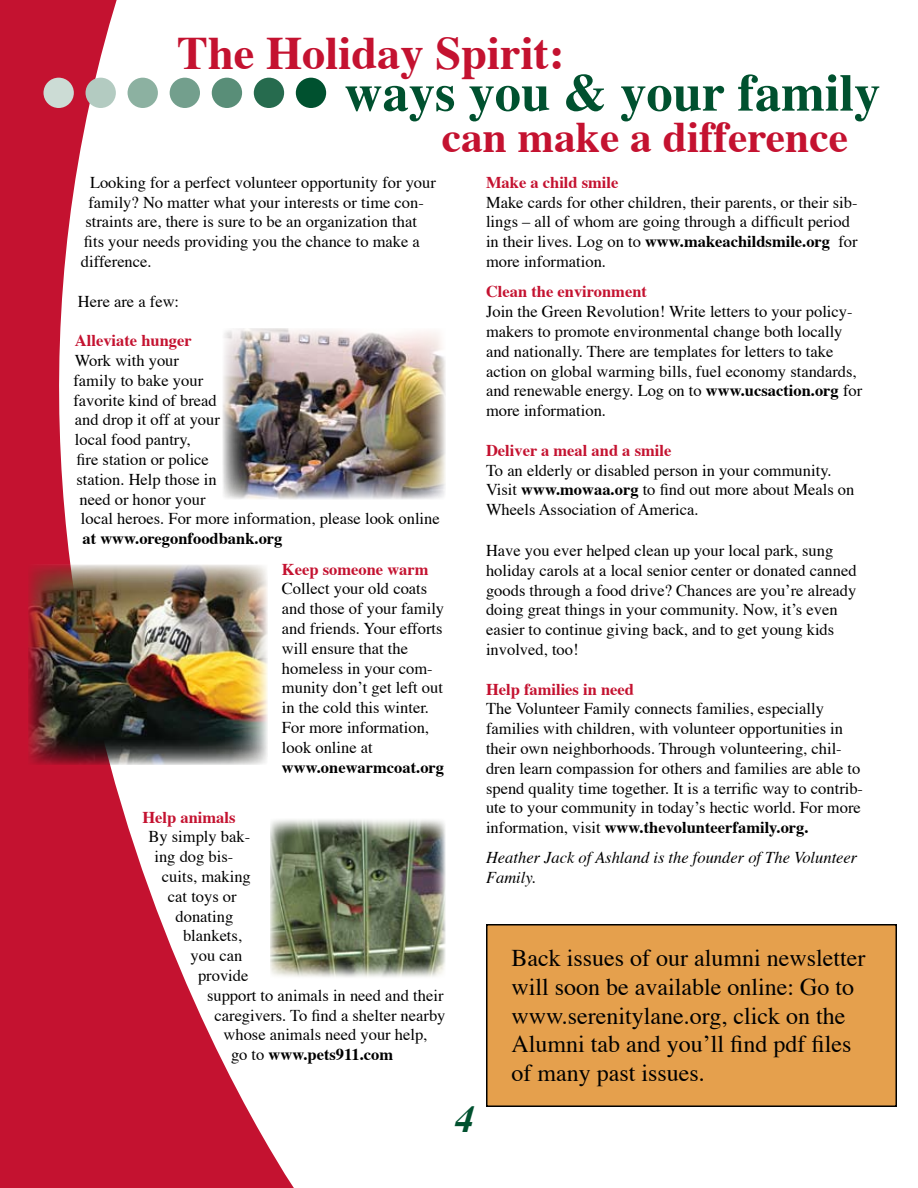
<style>
.page{position:relative;width:918px;height:1188px;background:#fff}
.page>*{position:absolute;margin:0;border:0;box-sizing:border-box;transform-origin:0 0}
.t1{font:700 52.5px "Times";color:#00512f}
.t2{font:700 46.5px "Times";color:#c41230}
.t3{font:700 43.5px "Times";color:#c41230}
.t4{font:italic 700 37.5px "Times";color:#00512f}
.t5{font:24px/28.8px "Times";color:#000}
.t6{font:16.5px/19.8px "Times";color:#000}
.t7{font:700 16.5px "Times";color:#c41230}
.t8{font:700 16.5px "Times";color:#000}
.t9{font:italic 16.5px/19.8px "Times";color:#000}
.s1{font-weight:400}
.s2{font-weight:700}
</style>
<div class="page">
<svg style="left:0;top:0;width:310px;height:1188px"></svg>
<div style="left:487px;top:925px;width:409px;height:181px;background:#e5a04d"></div>
<div style="left:486px;top:924px;width:411px;height:183px;border:2px solid #000"></div>
<div style="left:296px;top:78px;width:30px;height:30px;background:#00512f;border-radius:50%"></div>
<div style="left:254px;top:78px;width:30px;height:30px;background:#266b4e;border-radius:50%"></div>
<div style="left:212px;top:78px;width:30px;height:30px;background:#598e78;border-radius:50%"></div>
<div style="left:170px;top:78px;width:30px;height:30px;background:#739f8d;border-radius:50%"></div>
<div style="left:128px;top:78px;width:30px;height:30px;background:#8cb1a1;border-radius:50%"></div>
<div style="left:86px;top:78px;width:30px;height:30px;background:#b3cbc1;border-radius:50%"></div>
<div style="left:43px;top:78px;width:31px;height:30px;background:#ccdcd5;border-radius:50%"></div>
<img style="left:28px;top:564px;width:240px;height:201px">
<img style="left:270px;top:818px;width:176px;height:160px">
<img style="left:223px;top:328px;width:223px;height:172px">
<h2 class="t2" style="left:177px;top:9px;width:389px">The Holiday Spirit:</h2>
<h1 class="t1" style="left:345px;top:43px;width:537px">ways you &amp; your family</h1>
<h3 class="t3" style="left:442px;top:96px;width:408px">can make a difference</h3>
<p class="t6" style="left:90px;top:171px;width:347px">Looking for a perfect volunteer opportunity for your</p>
<p class="t6" style="left:88px;top:191px;width:337px">family? No matter what your interests or time con-</p>
<p class="t6" style="left:85px;top:211px;width:333px">straints are, there is sure to be an organization that</p>
<p class="t6" style="left:84px;top:230px;width:337px">fits your needs providing you the chance to make a</p>
<p class="t6" style="left:81px;top:250px;width:72px">difference.</p>
<p class="t6" style="left:78px;top:290px;width:103px">Here are a few:</p>
<p class="t7" style="left:75px;top:325px;width:118px">Alleviate hunger</p>
<p class="t6" style="left:75px;top:349px;width:106px">Work with your</p>
<p class="t6" style="left:73px;top:369px;width:131px">family to bake your</p>
<p class="t6" style="left:73px;top:389px;width:145px">favorite kind of bread</p>
<p class="t6" style="left:75px;top:409px;width:146px">and drop it off at your</p>
<p class="t6" style="left:75px;top:428px;width:117px">local food pantry,</p>
<p class="t6" style="left:76px;top:448px;width:134px">fire station or police</p>
<p class="t6" style="left:76px;top:468px;width:142px">station. Help those in</p>
<p class="t6" style="left:79px;top:488px;width:128px">need or honor your</p>
<p class="t6" style="left:81px;top:508px;width:360px">local heroes. For more information, please look online</p>
<p class="t8" style="left:82px;top:523px;width:202px">at www.oregonfoodbank.org</p>
<p class="t7" style="left:282px;top:553px;width:148px">Keep someone warm</p>
<p class="t6" style="left:282px;top:578px;width:164px">Collect your old coats and those of your family and friends. Your efforts will ensure that the homeless in your com&shy;munity don’t get left out in the cold this winter.<br>For more information, look online at</p>
<p class="t8" style="left:282px;top:751px;width:164px">www.onewarmcoat.org</p>
<p class="t7" style="left:142px;top:801px;width:95px">Help animals</p>
<p class="t6" style="left:148px;top:826px;width:103px">By simply bak-</p>
<p class="t6" style="left:154px;top:845px;width:80px">ing dog bis-</p>
<p class="t6" style="left:162px;top:865px;width:90px">cuits, making</p>
<p class="t6" style="left:168px;top:885px;width:70px">cat toys or</p>
<p class="t6" style="left:176px;top:905px;width:59px">donating</p>
<p class="t6" style="left:183px;top:925px;width:61px">blankets,</p>
<p class="t6" style="left:191px;top:944px;width:53px">you can</p>
<p class="t6" style="left:198px;top:964px;width:52px">provide</p>
<p class="t6" style="left:207px;top:984px;width:238px">support to animals in need and their</p>
<p class="t6" style="left:215px;top:1004px;width:233px">caregivers. To find a shelter nearby</p>
<p class="t6" style="left:224px;top:1024px;width:205px">whose animals need your help,</p>
<p class="t8" style="left:231px;top:1039px;width:164px"><span class="s1">go to</span> www.pets911.com</p>
<h3 class="t4" style="left:455px;top:1084px;width:20px">4</h3>
<p class="t7" style="left:486px;top:166px;width:134px">Make a child smile</p>
<p class="t6" style="left:486px;top:191px;width:373px">Make cards for other children, their parents, or their sib&shy;lings – all of whom are going through a difficult period in their lives. Log on to <span class="s2">www.makeachildsmile.org</span> for more information.</p>
<p class="t7" style="left:486px;top:276px;width:163px">Clean the environment</p>
<p class="t6" style="left:486px;top:300px;width:378px">Join the Green Revolution! Write letters to your policy&shy;makers to promote environmental change both locally and nationally. There are templates for letters to take action on global warming bills, fuel economy standards, and renewable energy. Log on to <span class="s2">www.ucsaction.org</span> for more information.</p>
<p class="t7" style="left:486px;top:434px;width:187px">Deliver a meal and a smile</p>
<p class="t6" style="left:486px;top:459px;width:370px">To an elderly or disabled person in your community.<br>Visit <span class="s2">www.mowaa.org</span> to find out more about Meals on<br>Wheels Association of America.</p>
<p class="t6" style="left:486px;top:539px;width:372px">Have you ever helped clean up your local park, sung holiday carols at a local senior center or donated canned goods through a food drive? Chances are you’re already doing great things in your community. Now, it’s even easier to continue giving back, and to get young kids involved, too!</p>
<p class="t7" style="left:486px;top:673px;width:150px">Help families in need</p>
<p class="t6" style="left:486px;top:698px;width:379px">The Volunteer Family connects families, especially families with children, with volunteer opportunities in their own neighborhoods. Through volunteering, chil&shy;dren learn compassion for others and families are able to spend quality time together. It is a terrific way to contrib&shy;ute to your community in today’s hectic world. For more information, visit <span class="s2">www.thevolunteerfamily.org.</span></p>
<p class="t9" style="left:486px;top:847px;width:373px">Heather Jack of Ashland is the founder of The Volunteer<br>Family.</p>
<h3 class="t5" style="left:512px;top:941px;width:355px">Back issues of our alumni newsletter will soon be available online: Go to www.serenitylane.org, click on the<br>Alumni tab and you’ll find pdf files of many past issues.</h3>
</div>
